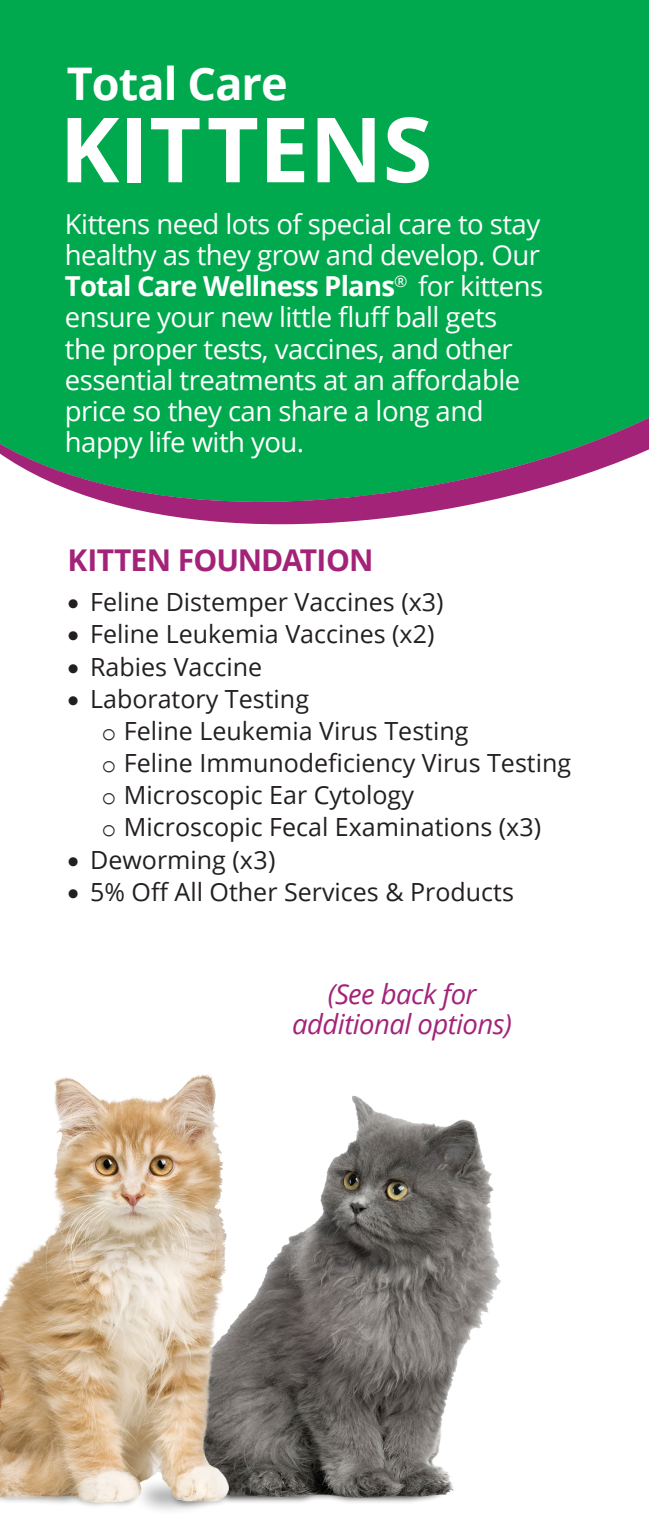
<style>
.page{position:relative;width:649px;height:1530px;background:#fff}
.page>*{position:absolute;margin:0;border:0;box-sizing:border-box;transform-origin:0 0}
.t1{font:700 90px "Open Sans";color:#fff}
.t2{font:700 45px "Open Sans";letter-spacing:-.02em;color:#fff}
.t3{font:700 30px "Open Sans";letter-spacing:-.02em;color:#a32379}
.t4{font:27.5px/31.2px "Open Sans";letter-spacing:-.02em;color:#fff}
.t5{font:italic 27.5px/30.2px "Open Sans";letter-spacing:-.02em;color:#a32379;text-align:center}
.t6{font:25px "Open Sans";color:#231f20}
.s1{font-weight:700}
.s2{font-family:"Courier New"}
</style>
<div class="page">
<img style="left:259px;top:1096px;width:242px;height:407px">
<img style="left:0;top:1074px;width:259px;height:436px">
<svg style="left:0;top:0;width:648px;height:525px;fill:#00a94d"></svg>
<div style="left:0;top:0;width:42px;height:48px;background:#00a94d"></div>
<p class="t2" style="left:67px;top:51px;width:222px">Total Care</p>
<p class="t1" style="left:59px;top:86px;width:374px">KITTENS</p>
<p class="t4" style="left:65px;top:207px;width:479px">Kittens need lots of special care to stay healthy as they grow and develop. Our <span class="s1">Total Care Wellness Plans</span><sup>®</sup> for kittens ensure your new little fluff ball gets the proper tests, vaccines, and other essential treatments at an affordable price so they can share a long and happy life with you.</p>
<p class="t3" style="left:68px;top:538px;width:307px">KITTEN FOUNDATION</p>
<p class="t6" style="left:68px;top:584px;width:377px">• Feline Distemper Vaccines (x3)</p>
<p class="t6" style="left:68px;top:617px;width:368px">• Feline Leukemia Vaccines (x2)</p>
<p class="t6" style="left:68px;top:649px;width:196px">• Rabies Vaccine</p>
<p class="t6" style="left:68px;top:682px;width:243px">• Laboratory Testing</p>
<p class="t6" style="left:101px;top:714px;width:368px"><span class="s2">o</span> Feline Leukemia Virus Testing</p>
<p class="t6" style="left:101px;top:746px;width:471px"><span class="s2">o</span> Feline Immunodeficiency Virus Testing</p>
<p class="t6" style="left:101px;top:778px;width:314px"><span class="s2">o</span> Microscopic Ear Cytology</p>
<p class="t6" style="left:101px;top:810px;width:441px"><span class="s2">o</span> Microscopic Fecal Examinations (x3)</p>
<p class="t6" style="left:68px;top:842px;width:209px">• Deworming (x3)</p>
<p class="t6" style="left:68px;top:875px;width:447px">• 5% Off All Other Services &amp; Products</p>
<p class="t5" style="left:292px;top:978px;width:221px">(See back for additional options)</p>
</div>
